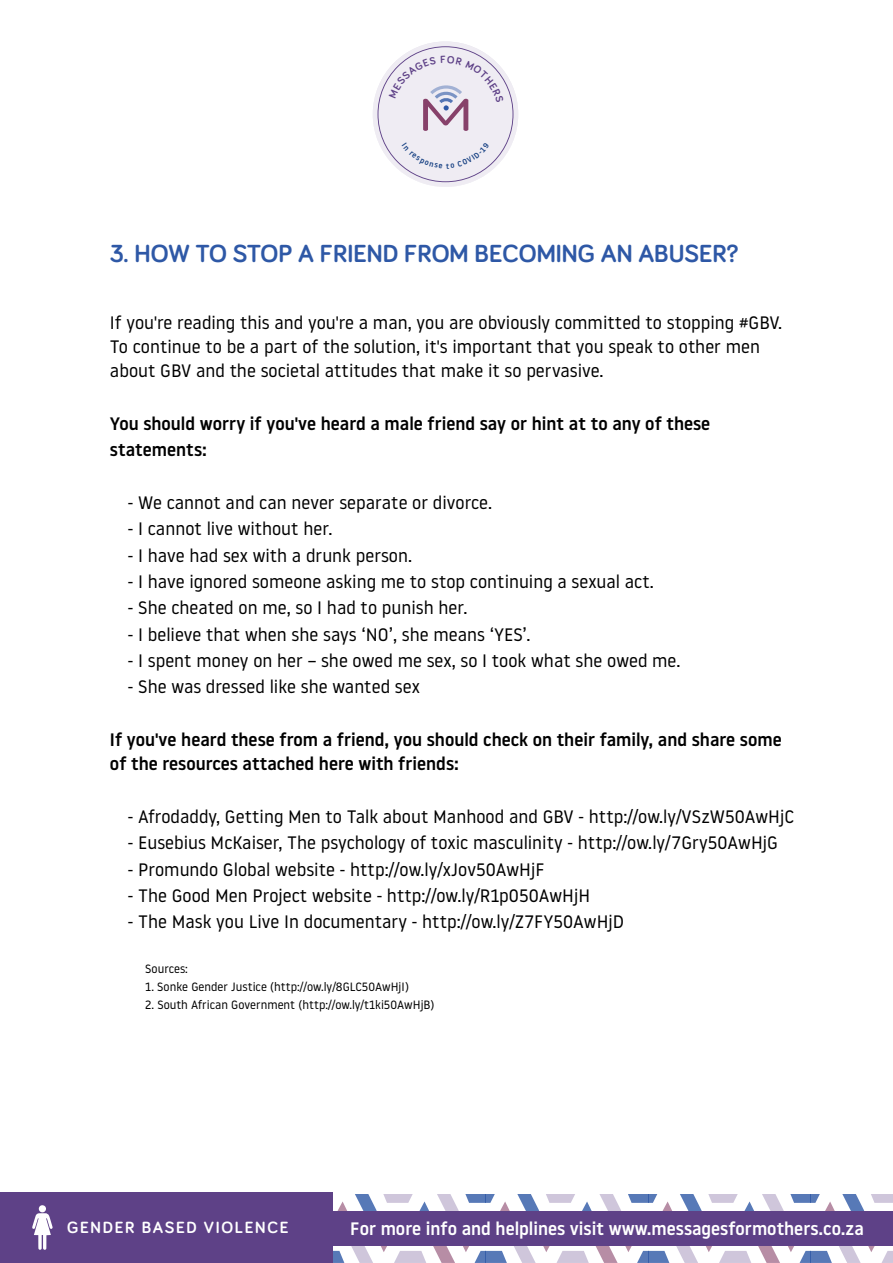
<style>
.page{position:relative;width:893px;height:1263px;background:#fff}
.page>*{position:absolute;margin:0;border:0;box-sizing:border-box;transform-origin:0 0}
.t1{font:700 25.5px "Bariol";color:#2e58a6}
.t2{font:18px/24px "Noway";color:#000}
.t3{font:500 18px/26.4px "Noway";color:#000}
.t4{font:500 18px "Noway";color:#fff}
.t5{font:700 16.8px "Bariol";letter-spacing:.1em;color:#fff}
.t6{font:12px "Noway";color:#000}
</style>
<div class="page">
<svg style="left:332px;top:1194px;width:561px;height:69px"></svg>
<div style="left:373px;top:41px;width:145px;height:146px;background:#efecf3;border-radius:50%"></div>
<div style="left:332px;top:1212px;width:561px;height:34px;background:#5e4187"></div>
<div style="left:0;top:1192px;width:332px;height:70px;background:#5e4187"></div>
<svg style="left:32px;top:1205px;width:21px;height:45px"></svg>
<div style="left:39px;top:1205px;width:7px;height:7px;background:#fff;border-radius:50%"></div>
<svg style="left:377px;top:46px;width:136px;height:136px"></svg>
<h1 class="t1" style="left:110px;top:236px;width:630px">3. HOW TO STOP A FRIEND FROM BECOMING AN ABUSER?</h1>
<p class="t2" style="left:110px;top:310px;width:674px">If you're reading this and you're a man, you are obviously committed to stopping #GBV.<br>To continue to be a part of the solution, it's important that you speak to other men about GBV and the societal attitudes that make it so pervasive.</p>
<p class="t3" style="left:110px;top:410px;width:602px">You should worry if you've heard a male friend say or hint at to any of these statements:</p>
<p class="t2" style="left:128px;top:490px;width:366px">- We cannot and can never separate or divorce.</p>
<p class="t2" style="left:128px;top:516px;width:206px">- I cannot live without her.</p>
<p class="t2" style="left:128px;top:543px;width:286px">- I have had sex with a drunk person.</p>
<p class="t2" style="left:128px;top:569px;width:527px">- I have ignored someone asking me to stop continuing a sexual act.</p>
<p class="t2" style="left:128px;top:595px;width:341px">- She cheated on me, so I had to punish her.</p>
<p class="t2" style="left:128px;top:622px;width:404px">- I believe that when she says ‘NO’, she means ‘YES’.</p>
<p class="t2" style="left:128px;top:648px;width:554px">- I spent money on her – she owed me sex, so I took what she owed me.</p>
<p class="t2" style="left:128px;top:674px;width:293px">- She was dressed like she wanted sex</p>
<p class="t3" style="left:110px;top:727px;width:673px;line-height:24px">If you've heard these from a friend, you should check on their family, and share some of the resources attached here with friends:</p>
<p class="t2" style="left:128px;top:804px;width:667px">- Afrodaddy, Getting Men to Talk about Manhood and GBV - http://ow.ly/VSzW50AwHjC</p>
<p class="t2" style="left:128px;top:830px;width:651px">- Eusebius McKaiser, The psychology of toxic masculinity - http://ow.ly/7Gry50AwHjG</p>
<p class="t2" style="left:128px;top:856px;width:418px">- Promundo Global website - http://ow.ly/xJov50AwHjF</p>
<p class="t2" style="left:128px;top:883px;width:464px">- The Good Men Project website - http://ow.ly/R1p050AwHjH</p>
<p class="t2" style="left:128px;top:909px;width:498px">- The Mask you Live In documentary - http://ow.ly/Z7FY50AwHjD</p>
<p class="t6" style="left:145px;top:960px;width:44px">Sources:</p>
<p class="t6" style="left:145px;top:978px;width:265px">1. Sonke Gender Justice (http://ow.ly/8GLC50AwHjI)</p>
<p class="t6" style="left:145px;top:996px;width:291px">2. South African Government (http://ow.ly/t1ki50AwHjB)</p>
<p class="t5" style="left:67px;top:1215px;width:223px">GENDER BASED VIOLENCE</p>
<p class="t5" style="left:77px;top:1216px;width:140px">MENTAL HEALTH</p>
<p class="t4" style="left:350px;top:1216px;width:515px">For more info and helplines visit www.messagesformothers.co.za</p>
</div>
